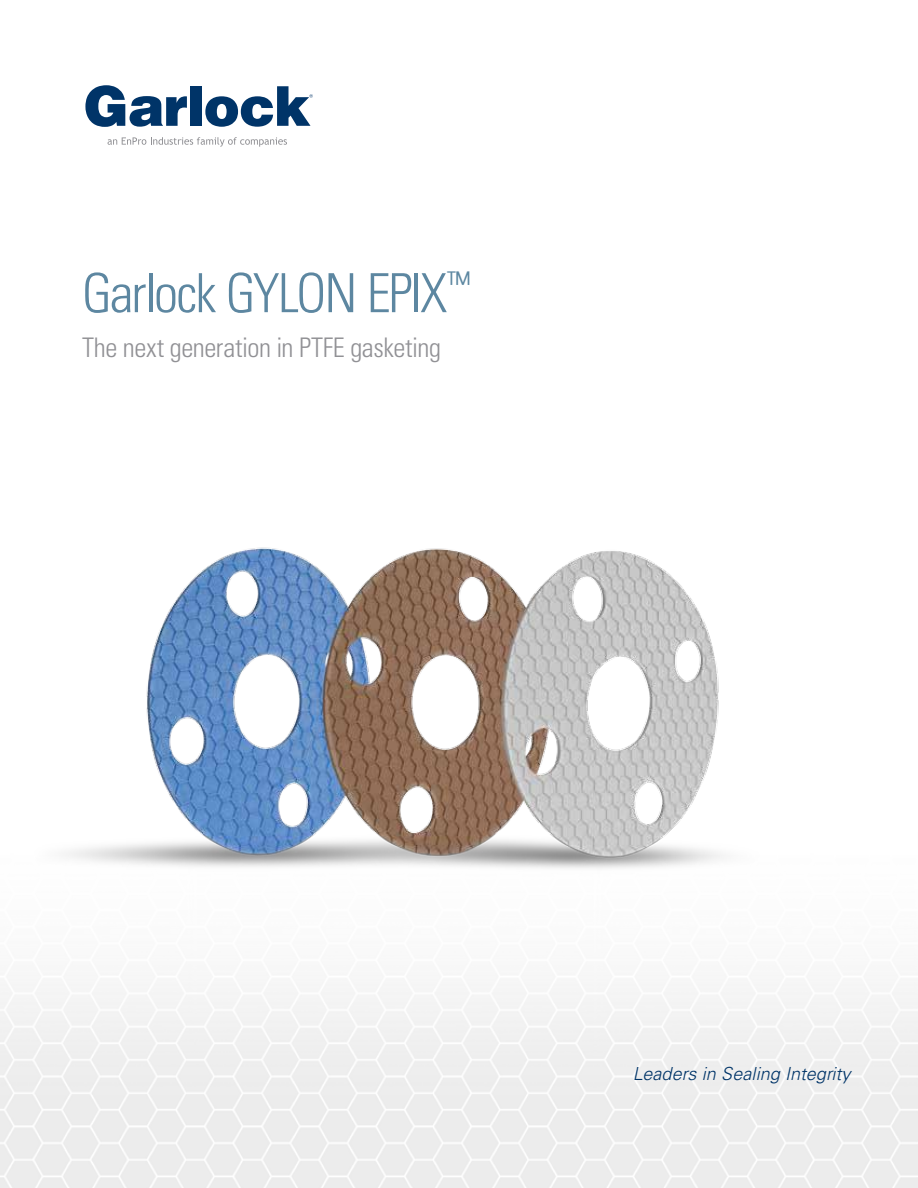
<style>
.page{position:relative;width:918px;height:1188px;background:#fff}
.page>*{position:absolute;margin:0;border:0;box-sizing:border-box;transform-origin:0 0}
.t1{font:300 condensed 54px "Univers";letter-spacing:-.04em;color:#5d87a1}
.t2{font:300 condensed 27px "Univers";letter-spacing:-.015em;color:#919195}
.t3{font:italic 300 18px "Univers";letter-spacing:.005em;color:#003468}
</style>
<div class="page">
<svg style="left:108px;top:137px;width:179px;height:10px"></svg>
<svg style="left:85px;top:85px;width:102px;height:42px"></svg>
<div style="left:190px;top:86px;width:11px;height:40px;background:#003468"></div>
<svg style="left:205px;top:86px;width:108px;height:41px"></svg>
<img style="left:1px;top:547px;width:782px;height:379px">
<h1 class="t1" style="left:82px;top:261px;width:389px">Garlock GYLON EPIX<sup>™</sup></h1>
<p class="t2" style="left:82px;top:331px;width:361px">The next generation in PTFE gasketing</p>
<p class="t3" style="left:633px;top:1063px;width:219px">Leaders in Sealing Integrity</p>
</div>
